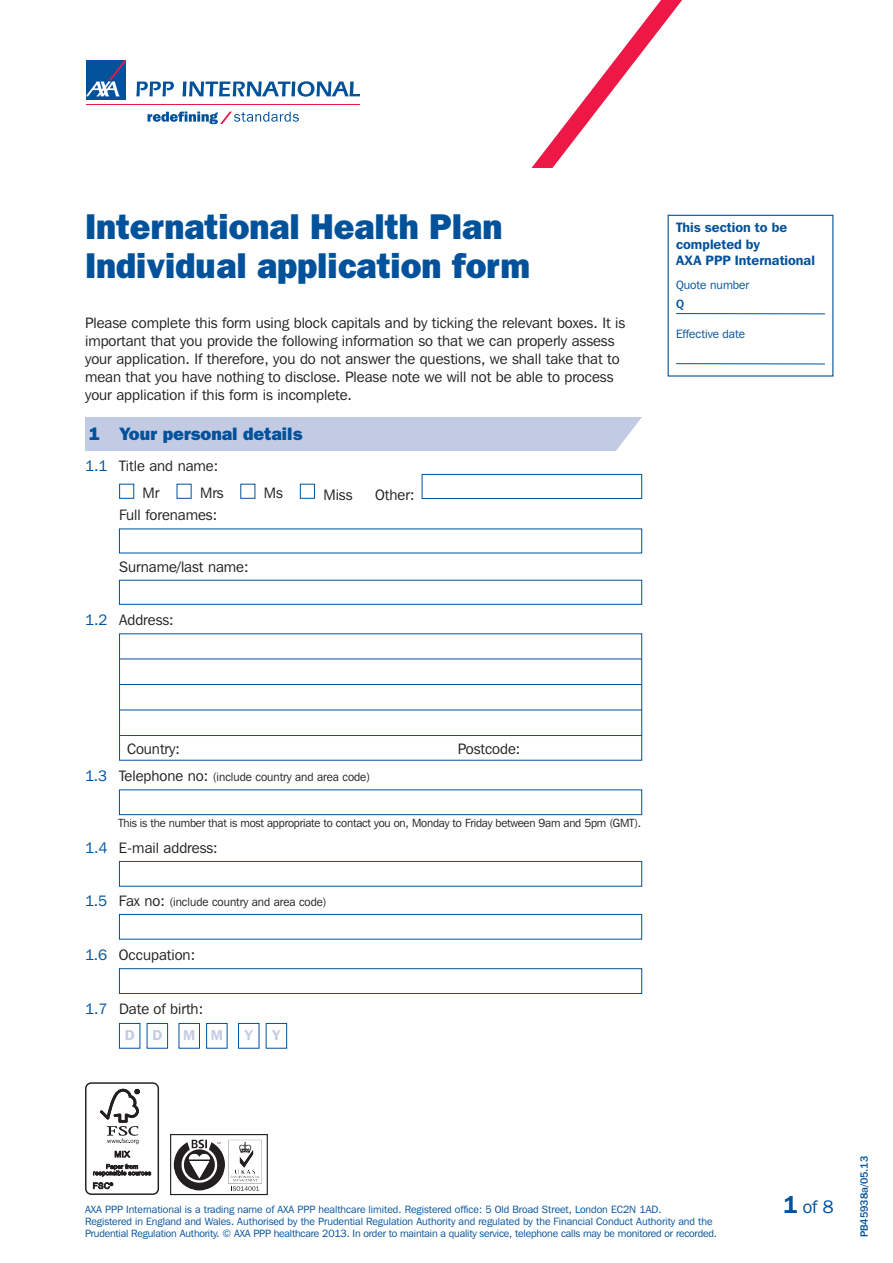
<style>
.page{position:relative;width:893px;height:1263px;background:#fff}
.page>*{position:absolute;margin:0;border:0;box-sizing:border-box;transform-origin:0 0}
.t1{font:800 36px/39px "Franklin Gothic";color:#01519b;scale:.96 1}
.t2{font:800 18px "Franklin Gothic";color:#01519b}
.t3{font:18px "Franklin Gothic IT Cby BT";color:#01519b}
.t4{font:15px/18px "Franklin Gothic IT Cby BT";color:#231f20}
.t5{font:600 14.25px "Franklin Gothic IT Cby BT";color:#c3cbe4}
.t6{font:600 13.5px/16.5px "Franklin Gothic IT Cby BT";color:#01519b}
.t7{font:12px "Franklin Gothic IT Cby BT";color:#231f20}
.t8{font:12px "Franklin Gothic IT Cby BT";color:#01519b}
.t9{font:500 12px "Franklin Gothic IT Cby BT";color:#01519b}
.t10{font:11.7px "Franklin Gothic IT Cby BT";letter-spacing:-.015em;color:#231f20}
.t11{font:10.5px/12px "Franklin Gothic IT Cby BT";color:#01519b}
.t12{font:500 10.5px "Franklin Gothic IT Cby BT";color:#01519b}
.s1{color:#01519b}
.s2{font-size:15px;color:#01519b}
.s3{font-size:15px}
.s4{font-weight:600;font-size:24px}
</style>
<div class="page">
<div style="left:85px;top:417px;width:557px;height:34px;background:#c3cbe4"></div>
<svg style="left:148px;top:112px;width:151px;height:12px"></svg>
<hr style="left:86px;top:104px;width:274px;height:1px;background:#ed1845">
<svg style="left:136px;top:82px;width:38px;height:14px"></svg>
<svg style="left:182px;top:81px;width:178px;height:16px"></svg>
<div style="left:86px;top:60px;width:40px;height:40px;background:#01519b"></div>
<svg style="left:86px;top:60px;width:40px;height:36px"></svg>
<hr style="left:676px;top:313px;width:149px;height:1px;background:#01519b">
<hr style="left:676px;top:363px;width:149px;height:1px;background:#01519b">
<svg style="left:531px;top:0;width:151px;height:168px"></svg>
<div style="left:422px;top:474px;width:220px;height:25px;border:1px solid #01519b"></div>
<div style="left:119px;top:580px;width:523px;height:25px;border:1px solid #01519b"></div>
<div style="left:119px;top:484px;width:15px;height:15px;border:1px solid #01519b"></div>
<div style="left:177px;top:484px;width:15px;height:15px;border:1px solid #01519b"></div>
<div style="left:240px;top:484px;width:15px;height:15px;border:1px solid #01519b"></div>
<div style="left:300px;top:484px;width:15px;height:15px;border:1px solid #01519b"></div>
<hr style="left:120px;top:659px;width:522px;height:1px;background:#01519b">
<hr style="left:119px;top:684px;width:523px;height:1px;background:#01519b">
<hr style="left:119px;top:710px;width:523px;height:1px;background:#01519b">
<hr style="left:119px;top:735px;width:523px;height:1px;background:#01519b">
<div style="left:119px;top:1023px;width:21px;height:25px;border:1px solid #01519b"></div>
<div style="left:147px;top:1023px;width:21px;height:25px;border:1px solid #01519b"></div>
<div style="left:179px;top:1023px;width:21px;height:25px;border:1px solid #01519b"></div>
<div style="left:206px;top:1023px;width:21px;height:25px;border:1px solid #01519b"></div>
<div style="left:238px;top:1023px;width:21px;height:25px;border:1px solid #01519b"></div>
<div style="left:266px;top:1023px;width:21px;height:25px;border:1px solid #01519b"></div>
<div style="left:119px;top:789px;width:523px;height:26px;border:1px solid #01519b"></div>
<div style="left:119px;top:914px;width:523px;height:25px;border:1px solid #01519b"></div>
<div style="left:119px;top:968px;width:523px;height:26px;border:1px solid #01519b"></div>
<div style="left:119px;top:861px;width:523px;height:25px;border:1px solid #01519b"></div>
<div style="left:85px;top:1082px;width:74px;height:113px;border:1px solid #231f20;border-radius:5px"></div>
<svg style="left:93px;top:1089px;width:58px;height:100px"></svg>
<div style="left:170px;top:1134px;width:98px;height:61px;border:1px solid #231f20"></div>
<svg style="left:174px;top:1139px;width:88px;height:52px"></svg>
<h1 class="t1" style="left:85px;top:207px;width:465px">International Health Plan<br>Individual application form</h1>
<p class="t4" style="left:85px;top:315px;width:542px">Please complete this form using block capitals and by ticking the relevant boxes. It is important that you provide the following information so that we can properly assess your application. If therefore, you do not answer the questions, we shall take that to mean that you have nothing to disclose. Please note we will not be able to process your application if this form is incomplete.</p>
<p class="t2" style="left:89px;top:423px;width:215px">1 Your personal details</p>
<p class="t4" style="left:85px;top:453px;width:135px;line-height:27.5px;text-align:center"><span class="s1">1.1</span> Title and name:<br>Mr</p>
<p class="t4" style="left:200px;top:486px;width:25px">Mrs</p>
<p class="t4" style="left:264px;top:486px;width:21px">Ms</p>
<p class="t4" style="left:323px;top:487px;width:31px">Miss</p>
<p class="t4" style="left:119px;top:508px;width:100px">Full forenames:</p>
<p class="t4" style="left:119px;top:559px;width:131px">Surname/last name:</p>
<p class="t4" style="left:85px;top:612px;width:90px"><span class="s1">1.2</span> Address:</p>
<p class="t4" style="left:375px;top:487px;width:41px">Other:</p>
<p class="t6" style="left:676px;top:221px;width:140px">This section to be completed by<br>AXA PPP International</p>
<p class="t8" style="left:676px;top:280px;width:75px">Quote number</p>
<p class="t9" style="left:676px;top:300px;width:10px">Q</p>
<p class="t8" style="left:676px;top:330px;width:70px">Effective date</p>
<p class="t4" style="left:127px;top:741px;width:55px">Country:</p>
<p class="t4" style="left:458px;top:741px;width:64px">Postcode:</p>
<p class="t7" style="left:85px;top:773px;width:287px"><span class="s2">1.3</span> <span class="s3">Telephone no:</span> (include country and area code)</p>
<p class="t10" style="left:118px;top:819px;width:524px">This is the number that is most appropriate to contact you on, Monday to Friday between 9am and 5pm (GMT).</p>
<p class="t4" style="left:85px;top:840px;width:134px"><span class="s1">1.4</span> E-mail address:</p>
<p class="t7" style="left:85px;top:897px;width:243px"><span class="s2">1.5</span> <span class="s3">Fax no:</span> (include country and area code)</p>
<p class="t4" style="left:85px;top:947px;width:112px"><span class="s1">1.6</span> Occupation:</p>
<p class="t4" style="left:85px;top:1001px;width:120px"><span class="s1">1.7</span> Date of birth:</p>
<p class="t5" style="left:125px;top:1029px;width:11px">D</p>
<p class="t5" style="left:152px;top:1029px;width:11px">D</p>
<p class="t5" style="left:183px;top:1029px;width:41px">M M</p>
<p class="t5" style="left:245px;top:1029px;width:9px">Y</p>
<p class="t5" style="left:273px;top:1029px;width:9px">Y</p>
<p class="t11" style="left:85px;top:1204px;width:633px">AXA PPP International is a trading name of AXA PPP healthcare limited. Registered office: 5 Old Broad Street, London EC2N 1AD.<br>Registered in England and Wales. Authorised by the Prudential Regulation Authority and regulated by the Financial Conduct Authority and the<br>Prudential Regulation Authority. © AXA PPP healthcare 2013. In order to maintain a quality service, telephone calls may be monitored or recorded.</p>
<p class="t3" style="left:783px;top:1201px;width:52px"><span class="s4">1</span> of 8</p>
<p class="t12" style="left:860px;top:1237px;width:83px;rotate:-90deg">PB45938a/05.13</p>
</div>
